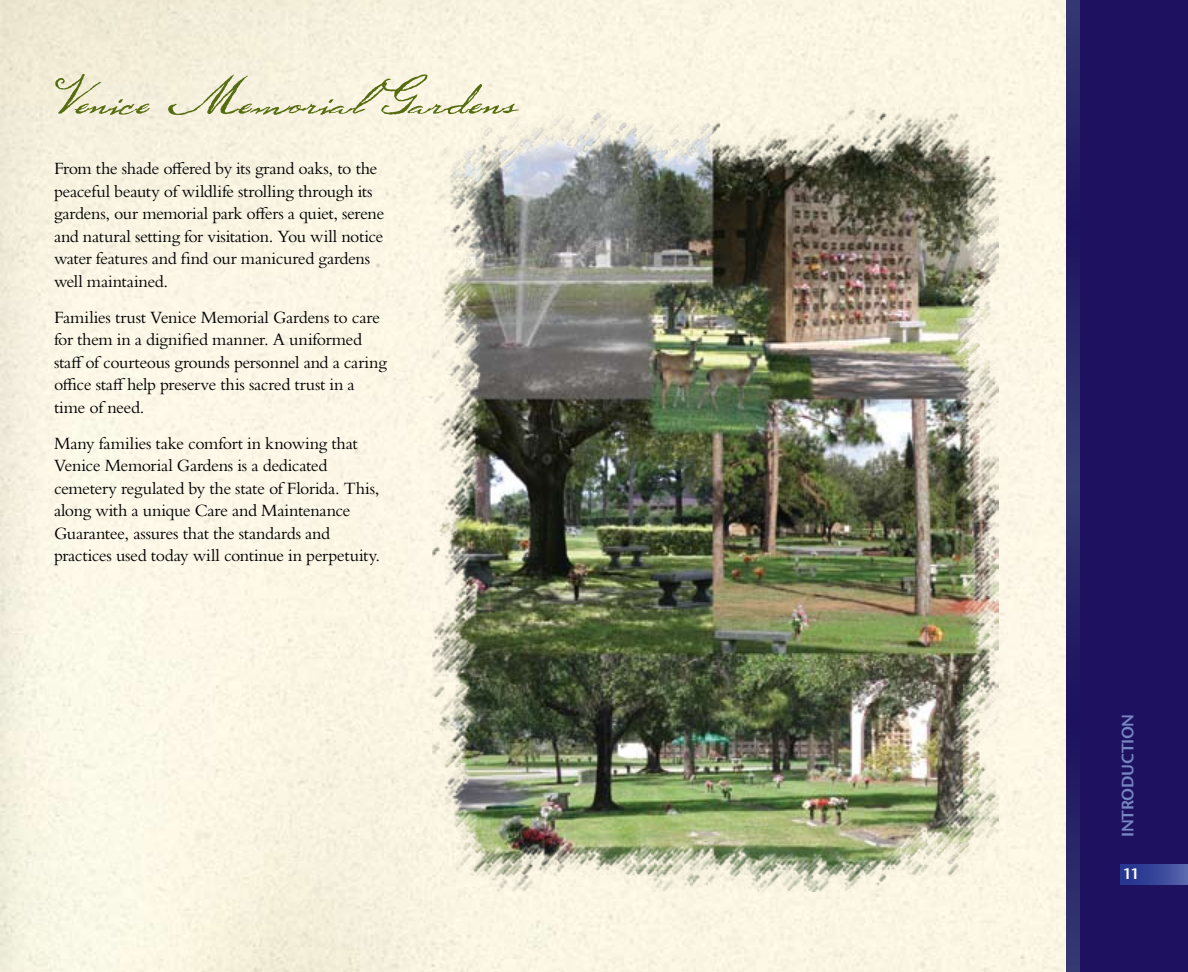
<style>
.page{position:relative;width:1188px;height:972px;background:#fff}
.page>*{position:absolute;margin:0;border:0;box-sizing:border-box;transform-origin:0 0}
.t1{font:72px "Old Glory";letter-spacing:-.01em;color:#566c11}
.t2{font:18px/22.5px "Bembo Std";letter-spacing:-.02em;color:#000}
.t3{font:600 16.5px "Stone Sans";letter-spacing:-.025em;color:#7686c2}
.t4{font:600 15px "Stone Sans";color:#fff}
</style>
<div class="page">
<svg style="left:1066px;top:0;width:14px;height:972px;background:#282668"></svg>
<div style="left:1080px;top:0;width:108px;height:972px;background:#1d1160"></div>
<div style="left:1120px;top:864px;width:68px;height:20px;background:linear-gradient(to right,#1e2d8c,#5462aa)"></div>
<img style="left:432px;top:109px;width:567px;height:783px">
<h1 class="t1" style="left:54px;top:68px;width:465px">Venice Memorial Gardens</h1>
<p class="t2" style="left:54px;top:157px;width:332px">From the shade offered by its grand oaks, to the peaceful beauty of wildlife strolling through its gardens, our memorial park offers a quiet, serene and natural setting for visitation. You will notice water features and find our manicured gardens well maintained.</p>
<p class="t2" style="left:54px;top:305px;width:334px">Families trust Venice Memorial Gardens to care for them in a dignified manner. A uniformed staff of courteous grounds personnel and a caring office staff help preserve this sacred trust in a time of need.</p>
<p class="t2" style="left:54px;top:431px;width:328px">Many families take comfort in knowing that Venice Memorial Gardens is a dedicated cemetery regulated by the state of Florida. This, along with a unique Care and Maintenance Guarantee, assures that the standards and practices used today will continue in perpetuity.</p>
<p class="t3" style="left:1118px;top:837px;width:125px;rotate:-90deg">Introduction</p>
<p class="t4" style="left:1123px;top:865px;width:18px">11</p>
</div>
